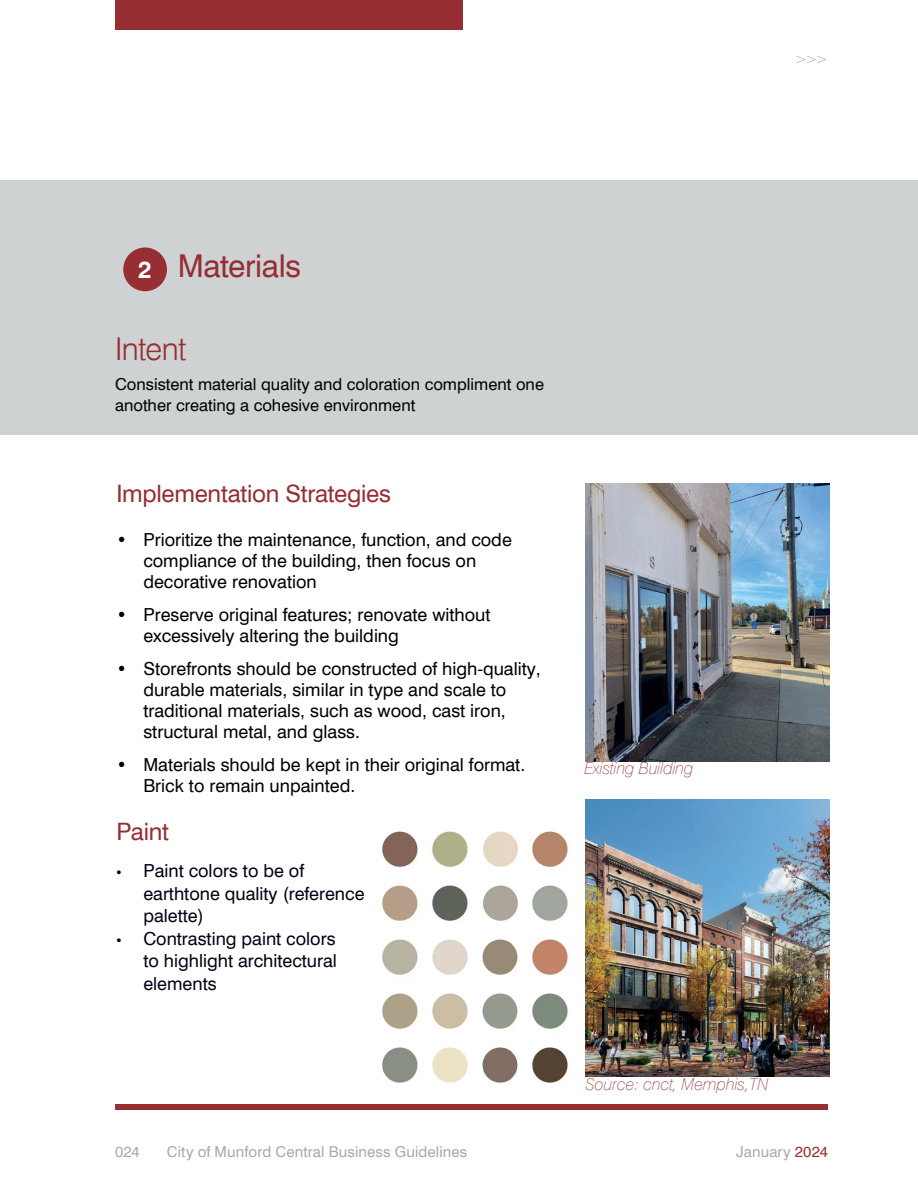
<style>
.page{position:relative;width:918px;height:1188px;background:#fff}
.page>*{position:absolute;margin:0;border:0;box-sizing:border-box;transform-origin:0 0}
.t1{font:31.5px "Swiss 721 BT";letter-spacing:-.01em;color:#962e34}
.t2{font:300 31.5px "Swiss 721 BT";letter-spacing:-.025em;color:#962e34}
.t3{font:24px "Swiss 721 BT";letter-spacing:-.01em;color:#962e34}
.t4{font:700 24px "Swiss 721 BT";color:#fff}
.t5{font:18px/21px "Swiss 721 BT";color:#000001}
.t6{font:18px/22.5px "Swiss 721 BT";color:#000213}
.t7{font:16.5px/21px "Swiss 721 BT";color:#000001}
.t8{font:italic 100 16.5px "Swiss 721 BT";color:#962e34}
.t9{font:15px "Swiss 721 BT";letter-spacing:.01em;color:#a8a9ad}
.t10{font:300 15px "Swiss 721 BT";color:#a8a9ad}
.s1{font-family:"Myriad Pro"}
.s2{color:#962e34}
</style>
<div class="page">
<div style="left:115px;top:0;width:348px;height:30px;background:#962e34"></div>
<div style="left:115px;top:1104px;width:713px;height:6px;background:#962e34"></div>
<div style="left:0;top:180px;width:918px;height:255px;background:#cfd2d3"></div>
<img style="left:586px;top:484px;width:243px;height:277px">
<img style="left:586px;top:799px;width:243px;height:278px">
<img style="left:382px;top:831px;width:186px;height:252px">
<div style="left:123px;top:247px;width:44px;height:44px;background:#962e34;border-radius:50%"></div>
<p class="t10" style="left:795px;top:49px;width:35px">&gt;&gt;&gt;</p>
<h2 class="t4" style="left:138px;top:255px;width:15px">2</h2>
<h1 class="t1" style="left:178px;top:247px;width:125px">Materials</h1>
<h1 class="t2" style="left:115px;top:330px;width:73px">Intent</h1>
<p class="t7" style="left:115px;top:374px;width:430px">Consistent material quality and coloration compliment one another creating a cohesive environment</p>
<h2 class="t3" style="left:116px;top:479px;width:276px">Implementation Strategies</h2>
<p class="t5" style="left:143px;top:529px;width:370px;text-indent:-27px">• Prioritize the maintenance, function, and code compliance of the building, then focus on decorative renovation</p>
<p class="t5" style="left:143px;top:604px;width:349px;text-indent:-27px">• Preserve original features; renovate without excessively altering the building</p>
<p class="t5" style="left:143px;top:658px;width:399px;text-indent:-27px">• Storefronts should be constructed of high-quality, durable materials, similar in type and scale to traditional materials, such as wood, cast iron, structural metal, and glass.</p>
<p class="t5" style="left:143px;top:754px;width:383px;text-indent:-27px">• Materials should be kept in their original format.<br>Brick to remain unpainted.</p>
<h2 class="t3" style="left:116px;top:817px;width:54px">Paint</h2>
<p class="t6" style="left:143px;top:860px;width:223px;text-indent:-27px"><span class="s1">•</span> Paint colors to be of earthtone quality (reference palette)</p>
<p class="t6" style="left:143px;top:927px;width:195px;text-align:justify;text-indent:-27px"><span class="s1">•</span> Contrasting paint colors to highlight architectural elements</p>
<p class="t8" style="left:584px;top:758px;width:111px">Existing Building</p>
<p class="t8" style="left:586px;top:1074px;width:185px">Source: cnct, Memphis,TN</p>
<p class="t9" style="left:115px;top:1142px;width:26px">024</p>
<p class="t9" style="left:167px;top:1142px;width:302px">City of Munford Central Business Guidelines</p>
<p class="t9" style="left:736px;top:1142px;width:93px">January <span class="s2">2024</span></p>
</div>
